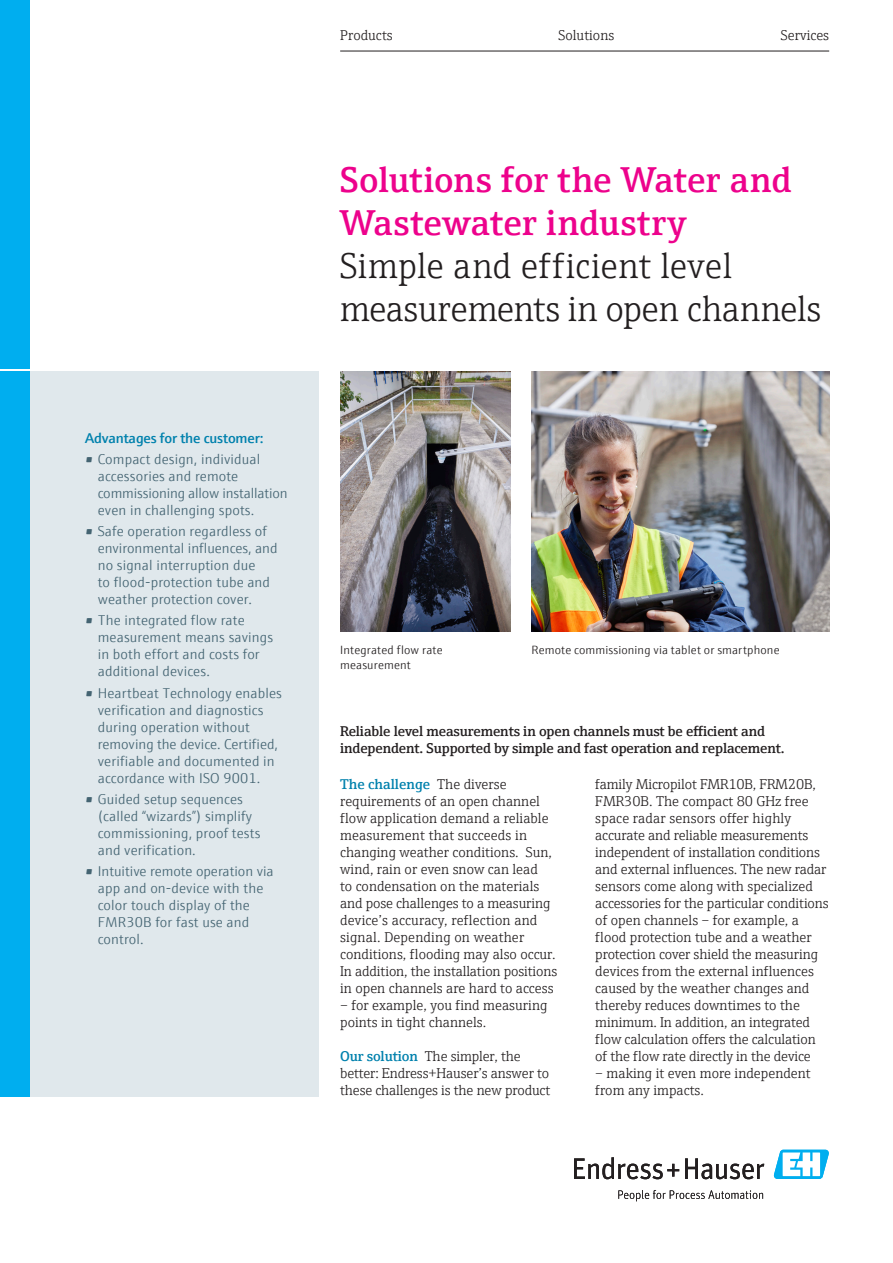
<style>
.page{position:relative;width:893px;height:1263px;background:#fff}
.page>*{position:absolute;margin:0;border:0;box-sizing:border-box;transform-origin:0 0}
.Title_Subhead{font:300 36px/43.2px "E+H Serif";letter-spacing:-.005em;color:#231f20}
.Title_Headline{font:600 36px/43.2px "E+H Serif";letter-spacing:.005em;color:#ed028c}
.Copy_Accent__Strg_Shift_N__Cyan{font:300 14.25px/17px "E+H Serif";color:#231f20}
.t1{font:300 14.25px/17px "E+H Sans";letter-spacing:.01em;color:#446472}
.Copy_Accent__Strg_Shift_N__Black{font:600 14.25px/17px "E+H Serif";letter-spacing:-.01em;color:#231f20}
.Infobox_Default{font:600 14.25px "E+H Sans";letter-spacing:-.01em;color:#0081ad}
.Legend{font:300 12px/15px "E+H Sans";letter-spacing:.01em;color:#231f20}
.s1{font-weight:600;color:#0081ad}
</style>
<div class="page">
<hr style="left:340px;top:51px;width:489px;height:1px;background:#231f20">
<div style="left:0;top:0;width:30px;height:369px;background:#00aeef"></div>
<svg style="left:574px;top:1157px;width:105px;height:22px"></svg>
<svg style="left:685px;top:1158px;width:79px;height:21px"></svg>
<svg style="left:618px;top:1190px;width:145px;height:11px"></svg>
<svg style="left:773px;top:1150px;width:56px;height:29px"></svg>
<div style="left:30px;top:371px;width:289px;height:725px;background:#e0e8ec"></div>
<img style="left:340px;top:371px;width:170px;height:260px">
<img style="left:531px;top:371px;width:298px;height:260px">
<div style="left:0;top:371px;width:30px;height:725px;background:#00aeef"></div>
<p class="Infobox_Default" style="left:85px;top:427px;width:180px">Advantages for the customer:</p>
<p class="t1" style="left:98px;top:449px;width:191px;text-indent:-13px">• Compact design, individual accessories and remote commissioning allow installation even in challenging spots.</p>
<p class="t1" style="left:98px;top:522px;width:181px;text-indent:-13px">• Safe operation regardless of environmental influences, and no signal interruption due<br>to flood-protection tube and weather protection cover.</p>
<p class="t1" style="left:98px;top:611px;width:177px;text-indent:-13px">• The integrated flow rate measurement means savings in both effort and costs for additional devices.</p>
<p class="t1" style="left:98px;top:683px;width:186px;text-indent:-13px">• Heartbeat Technology enables verification and diagnostics during operation without removing the device. Certified, verifiable and documented in accordance with ISO 9001.</p>
<p class="t1" style="left:98px;top:790px;width:164px;text-indent:-13px">• Guided setup sequences (called “wizards”) simplify commissioning, proof tests and verification.</p>
<p class="t1" style="left:98px;top:862px;width:177px;text-indent:-13px">• Intuitive remote operation via app and on-device with the color touch display of the<br>FMR30B for fast use and control.</p>
<p class="Copy_Accent__Strg_Shift_N__Cyan" style="left:340px;top:25px;width:54px">Products</p>
<p class="Copy_Accent__Strg_Shift_N__Cyan" style="left:558px;top:25px;width:57px">Solutions</p>
<p class="Copy_Accent__Strg_Shift_N__Cyan" style="left:781px;top:25px;width:50px">Services</p>
<p class="Title_Headline" style="left:340px;top:155px;width:453px">Solutions for the Water and<br>Wastewater industry</p>
<p class="Title_Subhead" style="left:340px;top:242px;width:483px">Simple and efficient level measurements in open channels</p>
<p class="Legend" style="left:340px;top:642px;width:104px">Integrated flow rate measurement</p>
<p class="Legend" style="left:531px;top:642px;width:250px">Remote commissioning via tablet or smartphone</p>
<p class="Copy_Accent__Strg_Shift_N__Black" style="left:340px;top:722px;width:446px">Reliable level measurements in open channels must be efficient and independent. Supported by simple and fast operation and replacement.</p>
<p class="Copy_Accent__Strg_Shift_N__Cyan" style="left:340px;top:775px;width:219px"><span class="s1">The challenge</span> The diverse requirements of an open channel flow application demand a reliable measurement that succeeds in changing weather conditions. Sun, wind, rain or even snow can lead<br>to condensation on the materials and pose challenges to a measuring device’s accuracy, reflection and signal. Depending on weather conditions, flooding may also occur.<br>In addition, the installation positions in open channels are hard to access</p>
<p class="Copy_Accent__Strg_Shift_N__Cyan" style="left:340px;top:996px;width:209px">– for example, you find measuring points in tight channels.</p>
<p class="Copy_Accent__Strg_Shift_N__Cyan" style="left:340px;top:1047px;width:212px"><span class="s1">Our solution</span> The simpler, the better: Endress+Hauser’s answer to these challenges is the new product</p>
<p class="Copy_Accent__Strg_Shift_N__Cyan" style="left:595px;top:775px;width:235px">family Micropilot FMR10B, FRM20B, FMR30B. The compact 80 GHz free space radar sensors offer highly accurate and reliable measurements independent of installation conditions and external influences. The new radar sensors come along with specialized accessories for the particular conditions of open channels – for example, a flood protection tube and a weather protection cover shield the measuring devices from the external influences caused by the weather changes and thereby reduces downtimes to the minimum. In addition, an integrated flow calculation offers the calculation of the flow rate directly in the device</p>
<p class="Copy_Accent__Strg_Shift_N__Cyan" style="left:595px;top:1064px;width:217px">– making it even more independent from any impacts.</p>
</div>
